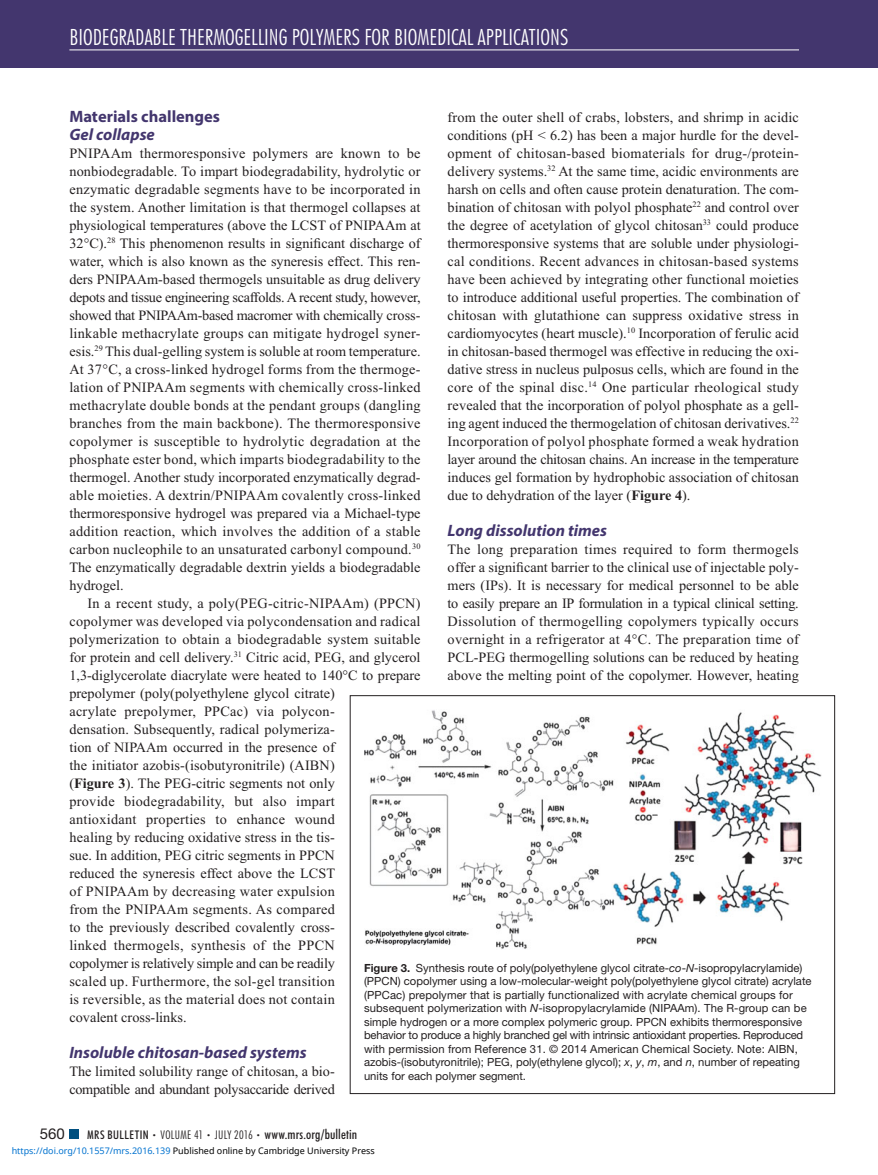
<style>
.page{position:relative;width:878px;height:1175px;background:#fff}
.page>*{position:absolute;margin:0;border:0;box-sizing:border-box;transform-origin:0 0}
.t1{font:300 condensed 22.5px "Futura BT";color:#fff}
.t2{font:italic 700 16.5px "Myriad Pro";color:#43366e}
.t3{font:700 16.5px "Myriad Pro";color:#43366e}
.t4{font:15px "Helvetica Neue LT Std";color:#231f20}
.t5{font:14.25px/18px "Times New Roman";color:#231f20;text-align:justify}
.t6{font:14.25px/18px "Times New Roman";letter-spacing:-.02em;color:#231f20}
.t7{font:500 condensed 13.5px "Futura BT";letter-spacing:.01em;color:#231f20}
.t8{font:11.25px/13.5px "Helvetica Neue LT Std";color:#231f20}
.t9{font:9px "Noto Sans";color:#000}
.s1{font-weight:700}
.s2{font-style:italic}
.s3{font-size:12px}
.s4{font-weight:300;font-size:7.5px}
.s5{font-weight:300;font-size:12px}
.s6{color:#0172cf}
</style>
<div class="page">
<div style="left:0;top:0;width:878px;height:68px;background:#43366e"></div>
<hr style="left:69px;top:50px;width:730px;height:1px;background:#fff">
<div style="left:69px;top:1130px;width:9px;height:8px;background:#005080"></div>
<img style="left:364px;top:710px;width:457px;height:239px">
<h1 class="t1" style="left:69px;top:29px;width:500px">BIODEGRADABLE THERMOGELLING POLYMERS FOR BIOMEDICAL APPLICATIONS</h1>
<p class="t3" style="left:69px;top:110px;width:152px">Materials challenges</p>
<p class="t2" style="left:69px;top:128px;width:87px">Gel collapse</p>
<p class="t5" style="left:69px;top:145px;width:353px">PNIPAAm thermoresponsive polymers are known to be nonbiodegradable. To impart biodegradability, hydrolytic or enzymatic degradable segments have to be incorporated in the system. Another limitation is that thermogel collapses at physiological temperatures (above the LCST of PNIPAAm at 32°C). <sup>28</sup> This phenomenon results in significant discharge of water, which is also known as the syneresis effect. This ren&shy;ders PNIPAAm-based thermogels unsuitable as drug delivery depots and tissue engineering scaffolds. A recent study, however, showed that PNIPAAm-based macromer with chemically cross&shy;linkable methacrylate groups can mitigate hydrogel syner&shy;esis. <sup>29</sup> This dual-gelling system is soluble at room temperature.<br>At 37°C, a cross-linked hydrogel forms from the thermoge&shy;lation of PNIPAAm segments with chemically cross-linked methacrylate double bonds at the pendant groups (dangling branches from the main backbone). The thermoresponsive copolymer is susceptible to hydrolytic degradation at the phosphate ester bond, which imparts biodegradability to the thermogel. Another study incorporated enzymatically degrad&shy;able moieties. A dextrin/PNIPAAm covalently cross-linked thermoresponsive hydrogel was prepared via a Michael-type addition reaction, which involves the addition of a stable carbon nucleophile to an unsaturated carbonyl compound. <sup>30<br></sup>The enzymatically degradable dextrin yields a biodegradable hydrogel.</p>
<p class="t5" style="left:69px;top:595px;width:353px;text-align:left;text-indent:18px">In a recent study, a poly(PEG-citric-NIPAAm) (PPCN) copolymer was developed via polycondensation and radical polymerization to obtain a biodegradable system suitable for protein and cell delivery. <sup>31</sup> Citric acid, PEG, and glycerol 1,3-diglycerolate diacrylate were heated to 140°C to prepare prepolymer (poly(polyethylene glycol citrate)<br>acrylate prepolymer, PPCac) via polycon-<br>densation. Subsequently, radical polymeriza-<br>tion of NIPAAm occurred in the presence of<br>the initiator azobis-(isobutyronitrile) (AIBN)<br>( <span class="s1">Figure 3</span> ). The PEG-citric segments not only<br>provide biodegradability, but also impart<br>antioxidant properties to enhance wound<br>healing by reducing oxidative stress in the tis-<br>sue. In addition, PEG citric segments in PPCN<br>reduced the syneresis effect above the LCST<br>of PNIPAAm by decreasing water expulsion<br>from the PNIPAAm segments. As compared<br>to the previously described covalently cross-<br>linked thermogels, synthesis of the PPCN<br>copolymer is relatively simple and can be readily<br>scaled up. Furthermore, the sol-gel transition<br>is reversible, as the material does not contain<br>covalent cross-links.</p>
<p class="t2" style="left:69px;top:1046px;width:239px">Insoluble chitosan-based systems</p>
<p class="t6" style="left:69px;top:1063px;width:267px">The limited solubility range of chitosan, a bio&shy;compatible and abundant polysaccaride derived</p>
<p class="t5" style="left:447px;top:109px;width:353px">from the outer shell of crabs, lobsters, and shrimp in acidic conditions (pH &lt; 6.2) has been a major hurdle for the devel&shy;opment of chitosan-based biomaterials for drug-/protein&shy;delivery systems. <sup>32</sup> At the same time, acidic environments are harsh on cells and often cause protein denaturation. The com&shy;bination of chitosan with polyol phosphate <sup>22</sup> and control over the degree of acetylation of glycol chitosan <sup>33</sup> could produce thermoresponsive systems that are soluble under physiologi&shy;cal conditions. Recent advances in chitosan-based systems have been achieved by integrating other functional moieties to introduce additional useful properties. The combination of chitosan with glutathione can suppress oxidative stress in cardiomyocytes (heart muscle). <sup>10</sup> Incorporation of ferulic acid in chitosan-based thermogel was effective in reducing the oxi&shy;dative stress in nucleus pulposus cells, which are found in the core of the spinal disc. <sup>14</sup> One particular rheological study revealed that the incorporation of polyol phosphate as a gell&shy;ing agent induced the thermogelation of chitosan derivatives. <sup>22<br></sup>Incorporation of polyol phosphate formed a weak hydration layer around the chitosan chains. An increase in the temperature induces gel formation by hydrophobic association of chitosan due to dehydration of the layer ( <span class="s1">Figure 4</span> ).</p>
<p class="t2" style="left:447px;top:524px;width:161px">Long dissolution times</p>
<p class="t5" style="left:447px;top:541px;width:353px">The long preparation times required to form thermogels offer a significant barrier to the clinical use of injectable poly&shy;mers (IPs). It is necessary for medical personnel to be able to easily prepare an IP formulation in a typical clinical setting.<br>Dissolution of thermogelling copolymers typically occurs overnight in a refrigerator at 4°C. The preparation time of PCL-PEG thermogelling solutions can be reduced by heating above the melting point of the copolymer. However, heating</p>
<p class="t8" style="left:364px;top:962px;width:449px"><span class="s1">Figure 3.</span> Synthesis route of poly(polyethylene glycol citrate- <span class="s2">co</span>- <span class="s2">N</span>-isopropylacrylamide) (PPCN) copolymer using a low-molecular-weight poly(polyethylene glycol citrate) acrylate (PPCac) prepolymer that is partially functionalized with acrylate chemical groups for subsequent polymerization with <span class="s2">N</span>-isopropylacrylamide (NIPAAm). The R-group can be simple hydrogen or a more complex polymeric group. PPCN exhibits thermoresponsive behavior to produce a highly branched gel with intrinsic antioxidant properties. Reproduced with permission from Reference 31. © 2014 American Chemical Society. Note: AIBN, azobis-(isobutyronitrile); PEG, poly(ethylene glycol); <span class="s2">x</span>, <span class="s2">y</span>, <span class="s2">m</span>, and <span class="s2">n</span>, number of repeating units for each polymer segment.</p>
<p class="t4" style="left:40px;top:1128px;width:27px">560</p>
<p class="t7" style="left:87px;top:1129px;width:272px"><span class="s3">MRS BULLETIN</span> <span class="s4">•</span> <span class="s5">VOLUME 41</span> <span class="s4">•</span> <span class="s5">JULY 2016</span> <span class="s4">•</span> www.mrs.org/bulletin</p>
<p class="t9" style="left:12px;top:1143px;width:364px"><span class="s6">https://doi.org/10.1557/mrs.2016.139</span> Published online by Cambridge University Press</p>
</div>
